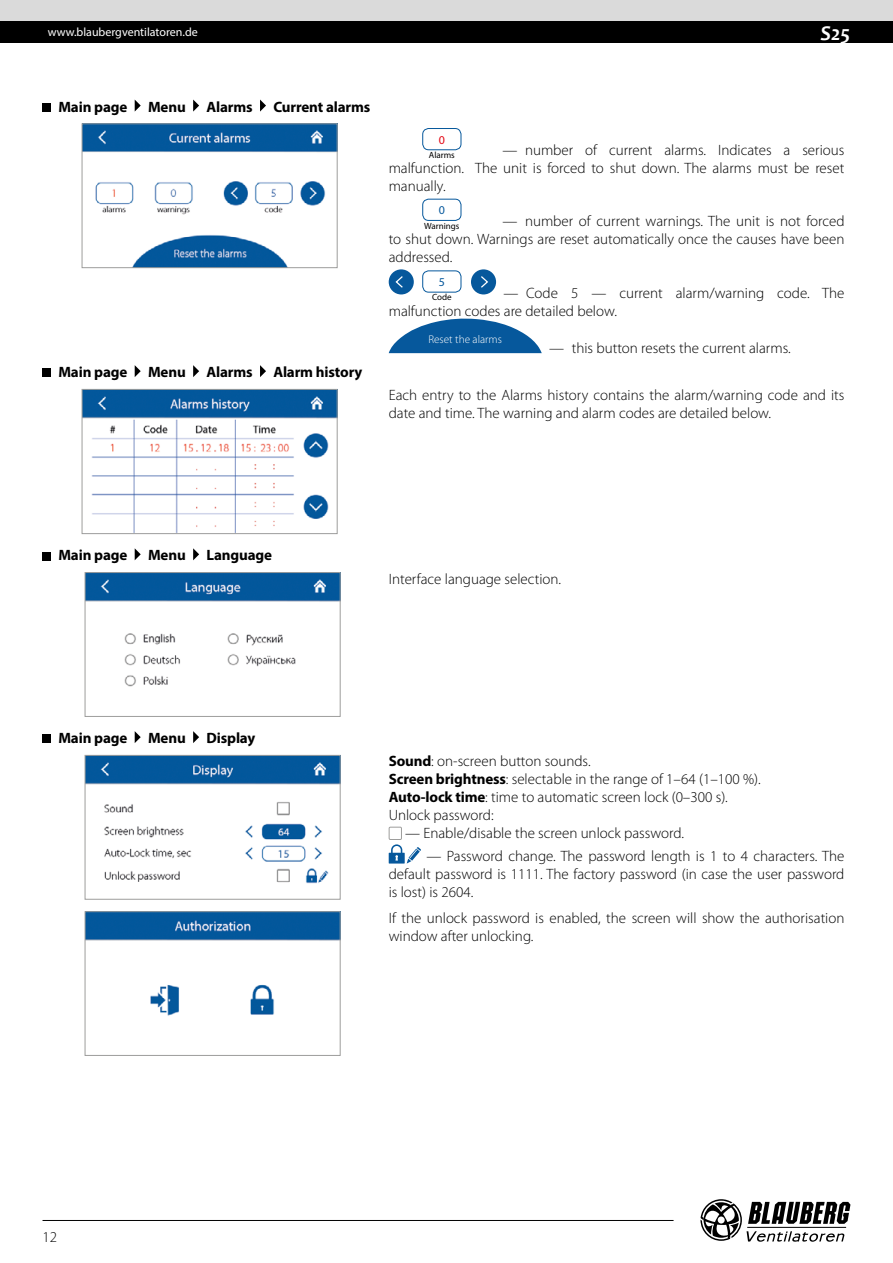
<style>
.page{position:relative;width:893px;height:1263px;background:#fff}
.page>*{position:absolute;margin:0;border:0;box-sizing:border-box;transform-origin:0 0}
.t1{font:italic 700 21px "Candara";color:#fff}
.t2{font:300 15px/18px "Myriad Pro";color:#000}
.t3{font:700 15px "Myriad Pro";letter-spacing:-.01em;color:#000}
.t4{font:12px "Myriad Pro";color:#fff}
.t5{font:12px "Myriad Pro";color:#06589c}
.t6{font:12px "Myriad Pro";color:#e30613}
.t7{font:300 11.25px "Myriad Pro";color:#fff}
.t8{font:9px "Myriad Pro";color:#000}
.s1{font-weight:700}
</style>
<div class="page">
<div style="left:0;top:0;width:893px;height:21px;background:#dadada"></div>
<div style="left:0;top:21px;width:893px;height:22px;background:#000"></div>
<svg style="left:700px;top:1199px;width:150px;height:43px"></svg>
<hr style="left:43px;top:1220px;width:631px;height:1px;background:#000">
<div style="left:43px;top:103px;width:8px;height:9px;background:#000"></div>
<svg style="left:135px;top:100px;width:6px;height:11px"></svg>
<svg style="left:193px;top:100px;width:6px;height:12px"></svg>
<svg style="left:260px;top:100px;width:6px;height:12px"></svg>
<img style="left:84px;top:126px;width:251px;height:140px">
<div style="left:82px;top:124px;width:255px;height:144px;border:1px solid #9d9d9c"></div>
<div style="left:422px;top:128px;width:39px;height:22px;border:1px solid #06589c;border-radius:6px"></div>
<div style="left:422px;top:199px;width:39px;height:22px;border:1px solid #06589c;border-radius:6px"></div>
<div style="left:422px;top:270px;width:39px;height:23px;border:1px solid #06589c;border-radius:6px"></div>
<div style="left:471px;top:269px;width:25px;height:25px;background:#06589c;border-radius:50%"></div>
<svg style="left:481px;top:276px;width:7px;height:12px"></svg>
<div style="left:389px;top:269px;width:25px;height:25px;background:#06589c;border-radius:50%"></div>
<svg style="left:395px;top:276px;width:8px;height:12px"></svg>
<svg style="left:389px;top:318px;width:153px;height:35px"></svg>
<div style="left:43px;top:369px;width:8px;height:8px;background:#000"></div>
<svg style="left:135px;top:365px;width:6px;height:12px"></svg>
<svg style="left:193px;top:365px;width:6px;height:12px"></svg>
<svg style="left:260px;top:365px;width:6px;height:12px"></svg>
<img style="left:84px;top:391px;width:251px;height:141px">
<div style="left:82px;top:389px;width:255px;height:145px;border:1px solid #9d9d9c"></div>
<div style="left:43px;top:552px;width:8px;height:8px;background:#000"></div>
<svg style="left:135px;top:548px;width:6px;height:12px"></svg>
<svg style="left:193px;top:548px;width:6px;height:12px"></svg>
<img style="left:87px;top:574px;width:251px;height:113px">
<div style="left:85px;top:572px;width:255px;height:145px;border:1px solid #9d9d9c"></div>
<div style="left:43px;top:735px;width:8px;height:8px;background:#000"></div>
<svg style="left:135px;top:731px;width:6px;height:12px"></svg>
<svg style="left:193px;top:731px;width:6px;height:12px"></svg>
<img style="left:87px;top:757px;width:251px;height:127px">
<div style="left:85px;top:755px;width:255px;height:144px;border:1px solid #9d9d9c"></div>
<div style="left:389px;top:827px;width:13px;height:13px;border:1px solid #9d9d9c"></div>
<svg style="left:389px;top:844px;width:32px;height:19px"></svg>
<img style="left:87px;top:913px;width:251px;height:103px">
<div style="left:85px;top:911px;width:255px;height:145px;border:1px solid #9d9d9c"></div>
<p class="t4" style="left:48px;top:25px;width:152px">www.blaubergventilatoren.de</p>
<h1 class="t1" style="left:820px;top:20px;width:31px">S25</h1>
<p class="t3" style="left:58px;top:97px;width:70px">Main page</p>
<p class="t3" style="left:148px;top:97px;width:39px">Menu</p>
<p class="t3" style="left:207px;top:97px;width:48px">Alarms</p>
<p class="t3" style="left:273px;top:97px;width:98px">Current alarms</p>
<p class="t3" style="left:58px;top:362px;width:70px">Main page</p>
<p class="t3" style="left:148px;top:362px;width:39px">Menu</p>
<p class="t3" style="left:207px;top:362px;width:48px">Alarms</p>
<p class="t3" style="left:273px;top:362px;width:90px">Alarm history</p>
<p class="t6" style="left:439px;top:132px;width:8px">0</p>
<p class="t2" style="left:389px;top:141px;width:457px;text-align:justify;text-indent:114px">— number of current alarms. Indicates a serious malfunction. The unit is forced to shut down. The alarms must be reset manually.</p>
<p class="t8" style="left:424px;top:220px;width:37px">Warnings</p>
<p class="t8" style="left:429px;top:149px;width:27px">Alarms</p>
<p class="t5" style="left:439px;top:203px;width:8px">0</p>
<p class="t2" style="left:389px;top:212px;width:457px;text-align:justify;text-indent:114px">— number of current warnings. The unit is not forced to shut down. Warnings are reset automatically once the causes have been addressed.</p>
<p class="t8" style="left:432px;top:292px;width:21px">Code</p>
<p class="t5" style="left:439px;top:274px;width:8px">5</p>
<p class="t2" style="left:389px;top:284px;width:457px;text-indent:115px">— Code 5 — current alarm/warning code. The malfunction codes are detailed below.</p>
<p class="t7" style="left:428px;top:333px;width:75px">Reset the alarms</p>
<p class="t2" style="left:549px;top:339px;width:243px">— this button resets the current alarms.</p>
<p class="t2" style="left:389px;top:387px;width:457px">Each entry to the Alarms history contains the alarm/warning code and its date and time. The warning and alarm codes are detailed below.</p>
<p class="t3" style="left:58px;top:545px;width:70px">Main page</p>
<p class="t3" style="left:148px;top:545px;width:39px">Menu</p>
<p class="t3" style="left:207px;top:545px;width:67px">Language</p>
<p class="t2" style="left:389px;top:570px;width:174px">Interface language selection.</p>
<p class="t3" style="left:58px;top:728px;width:70px">Main page</p>
<p class="t3" style="left:148px;top:728px;width:39px">Menu</p>
<p class="t3" style="left:207px;top:728px;width:50px">Display</p>
<p class="t2" style="left:389px;top:753px;width:373px"><span class="s1">Sound</span>: on-screen button sounds.<br><span class="s1">Screen brightness</span>: selectable in the range of 1–64 (1–100 %).<br><span class="s1">Auto-lock time</span>: time to automatic screen lock (0–300 s).<br>Unlock password:</p>
<p class="t2" style="left:405px;top:825px;width:280px">— Enable/disable the screen unlock password.</p>
<p class="t2" style="left:389px;top:847px;width:457px;text-align:justify;text-indent:38px">— Password change. The password length is 1 to 4 characters. The default password is 1111. The factory password (in case the user password is lost) is 2604.</p>
<p class="t2" style="left:389px;top:909px;width:457px">If the unlock password is enabled, the screen will show the authorisation window after unlocking.</p>
<p class="t2" style="left:43px;top:1228px;width:16px">12</p>
</div>
